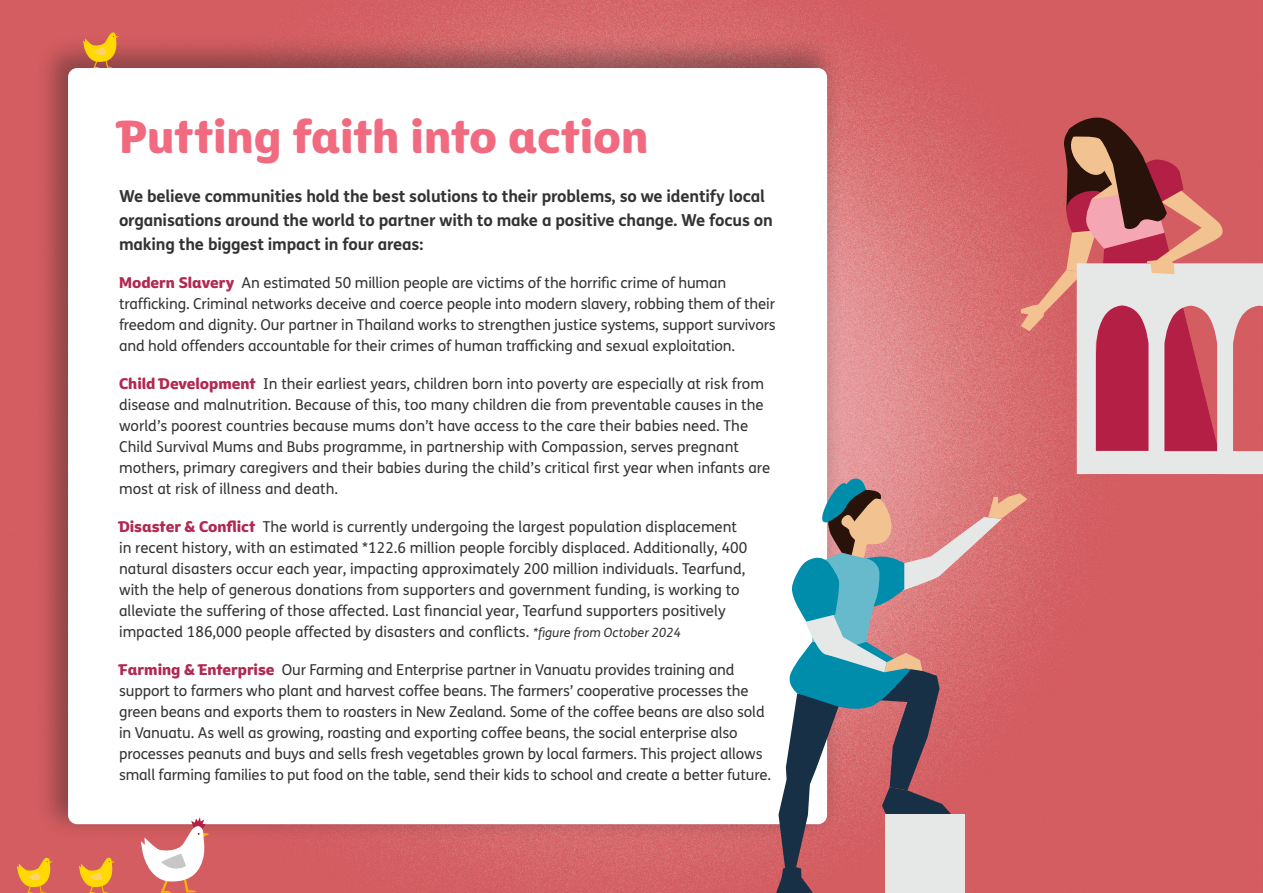
<style>
.page{position:relative;width:1263px;height:893px;background:#fff}
.page>*{position:absolute;margin:0;border:0;box-sizing:border-box;transform-origin:0 0}
.t1{font:45px "Tearfund Sans";color:#f16a80}
.t2{font:700 16.5px/24px "FS Me";letter-spacing:-.01em;color:#333}
.t3{font:15px/21px "FS Me";letter-spacing:-.01em;color:#333}
.s1{font-family:"Tearfund Sans";color:#b12851}
.s2{font-style:italic;font-size:12.75px}
</style>
<div class="page">
<img style="left:0;top:0;width:1263px;height:893px">
<div style="left:35px;top:35px;width:808px;height:805px;background:#231f20;opacity:.4"></div>
<div style="left:68px;top:68px;width:759px;height:756px;background:#fff;border-radius:9px"></div>
<svg style="left:83px;top:32px;width:36px;height:36px"></svg>
<svg style="left:79px;top:858px;width:36px;height:35px"></svg>
<svg style="left:17px;top:858px;width:36px;height:35px"></svg>
<svg style="left:141px;top:817px;width:68px;height:76px"></svg>
<svg style="left:776px;top:110px;width:487px;height:783px;background:#cb7b80"></svg>
<h1 class="t1" style="left:119px;top:95px;width:531px">Putting faith into action</h1>
<p class="t2" style="left:119px;top:184px;width:655px">We believe communities hold the best solutions to their problems, so we identify local organisations around the world to partner with to make a positive change. We focus on making the biggest impact in four areas:</p>
<p class="t3" style="left:119px;top:272px;width:658px"><span class="s1">Modern Slavery</span> An estimated 50 million people are victims of the horrific crime of human trafficking. Criminal networks deceive and coerce people into modern slavery, robbing them of their freedom and dignity. Our partner in Thailand works to strengthen justice systems, support survivors and hold offenders accountable for their crimes of human trafficking and sexual exploitation.</p>
<p class="t3" style="left:119px;top:373px;width:653px"><span class="s1">Child Development</span> In their earliest years, children born into poverty are especially at risk from disease and malnutrition. Because of this, too many children die from preventable causes in the world’s poorest countries because mums don’t have access to the care their babies need. The Child Survival Mums and Bubs programme, in partnership with Compassion, serves pregnant mothers, primary caregivers and their babies during the child’s critical first year when infants are most at risk of illness and death.</p>
<p class="t3" style="left:119px;top:516px;width:630px"><span class="s1">Disaster &amp; Conflict</span> The world is currently undergoing the largest population displacement in recent history, with an estimated *122.6 million people forcibly displaced. Additionally, 400 natural disasters occur each year, impacting approximately 200 million individuals. Tearfund, with the help of generous donations from supporters and government funding, is working to alleviate the suffering of those affected. Last financial year, Tearfund supporters positively impacted 186,000 people affected by disasters and conflicts. <span class="s2">*figure from October 2024</span></p>
<p class="t3" style="left:119px;top:659px;width:653px"><span class="s1">Farming &amp; Enterprise</span> Our Farming and Enterprise partner in Vanuatu provides training and support to farmers who plant and harvest coffee beans. The farmers’ cooperative processes the green beans and exports them to roasters in New Zealand. Some of the coffee beans are also sold in Vanuatu. As well as growing, roasting and exporting coffee beans, the social enterprise also processes peanuts and buys and sells fresh vegetables grown by local farmers. This project allows small farming families to put food on the table, send their kids to school and create a better future.</p>
</div>
